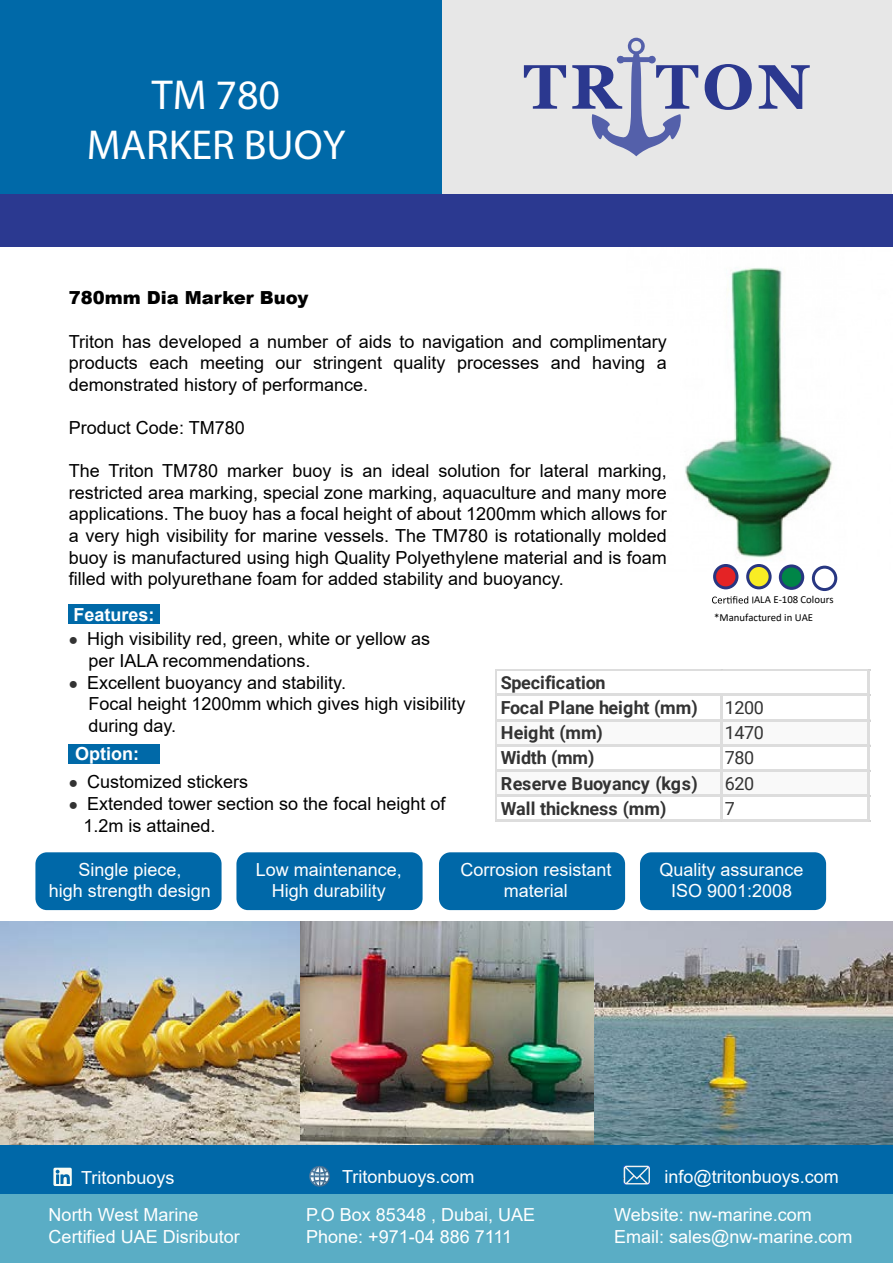
<style>
.page{position:relative;width:893px;height:1263px;background:#fff}
.page>*{position:absolute;margin:0;border:0;box-sizing:border-box;transform-origin:0 0}
.t1{font:42px/50.4px "Myriad Pro";color:#fff;text-align:center}
.t2{font:18px/21.6px "Arial";color:#000}
.t3{font:18px/21.6px "Arial";color:#fff;text-align:center}
.t4{font:700 18px "Roboto";color:#333}
.t5{font:900 18px "Arial";color:#000}
.t6{font:700 18px "Arial";color:#fff}
.t7{font:18px "Roboto";letter-spacing:-.03em;color:#333}
.t8{font:10.8px/17.1px "Calibri";color:#000}
.s1{font-size:16.2px;color:#333}
</style>
<div class="page">
<img style="left:299px;top:921px;width:594px;height:224px">
<img style="left:0;top:921px;width:299px;height:224px">
<div style="left:0;top:1145px;width:893px;height:41px;background:#0068a8"></div>
<div style="left:0;top:0;width:444px;height:194px;background:#0069a8"></div>
<div style="left:442px;top:0;width:449px;height:194px;background:#e7e7e7"></div>
<div style="left:0;top:1191px;width:893px;height:72px;background:#5aadc5"></div>
<div style="left:0;top:1146px;width:893px;height:48px;background:#0068a8"></div>
<svg style="left:309px;top:1166px;width:21px;height:21px"></svg>
<div style="left:0;top:194px;width:892px;height:52px;background:#2b3990"></div>
<svg style="left:524px;top:65px;width:42px;height:44px"></svg>
<svg style="left:705px;top:64px;width:47px;height:46px"></svg>
<svg style="left:759px;top:65px;width:51px;height:44px"></svg>
<svg style="left:572px;top:37px;width:126px;height:119px"></svg>
<svg style="left:53px;top:1168px;width:19px;height:18px"></svg>
<svg style="left:624px;top:1166px;width:26px;height:18px"></svg>
<img style="left:685px;top:267px;width:152px;height:309px">
<div style="left:497px;top:720px;width:373px;height:26px;background:#f9f9f9"></div>
<div style="left:497px;top:770px;width:373px;height:27px;background:#f9f9f9"></div>
<hr style="left:497px;top:670px;width:373px;height:1px;background:#ddd">
<hr style="left:497px;top:694px;width:373px;height:2px;background:#ddd">
<hr style="left:497px;top:719px;width:373px;height:2px;background:#ddd">
<hr style="left:497px;top:744px;width:373px;height:2px;background:#ddd">
<hr style="left:497px;top:769px;width:373px;height:3px;background:#ddd">
<hr style="left:497px;top:794px;width:373px;height:3px;background:#ddd">
<hr style="left:496px;top:670px;width:1px;height:152px;background:#ddd">
<hr style="left:720px;top:696px;width:2px;height:126px;background:#ddd">
<hr style="left:497px;top:819px;width:373px;height:3px;background:#ddd">
<hr style="left:868px;top:671px;width:2px;height:151px;background:#ddd">
<div style="left:68px;top:604px;width:92px;height:20px;background:#0069a8"></div>
<div style="left:68px;top:745px;width:92px;height:19px;background:#0069a8"></div>
<div style="left:813px;top:567px;width:23px;height:22px;background:#fff;border-radius:50%"></div>
<div style="left:812px;top:566px;width:25px;height:25px;border:3px solid #283782;border-radius:50%"></div>
<div style="left:715px;top:565px;width:22px;height:23px;background:#e42325;border-radius:50%"></div>
<div style="left:713px;top:564px;width:25px;height:25px;border:3px solid #283681;border-radius:50%"></div>
<div style="left:748px;top:565px;width:22px;height:23px;background:#f9ed24;border-radius:50%"></div>
<div style="left:746px;top:564px;width:26px;height:25px;border:3px solid #283681;border-radius:50%"></div>
<div style="left:780px;top:566px;width:23px;height:22px;background:#008547;border-radius:50%"></div>
<div style="left:779px;top:564px;width:25px;height:26px;border:3px solid #283681;border-radius:50%"></div>
<svg style="left:712px;top:596px;width:41px;height:7px"></svg>
<div style="left:439px;top:852px;width:186px;height:58px;background:#0068a8;border-radius:12px"></div>
<div style="left:236px;top:852px;width:187px;height:58px;background:#0068a8;border-radius:12px"></div>
<div style="left:35px;top:852px;width:187px;height:58px;background:#0068a8;border-radius:12px"></div>
<div style="left:640px;top:852px;width:186px;height:58px;background:#0068a8;border-radius:12px"></div>
<h1 class="t1" style="left:87px;top:69px;width:260px">TM 780<br>MARKER BUOY</h1>
<p class="t5" style="left:69px;top:285px;width:241px">780mm Dia Marker Buoy</p>
<p class="t2" style="left:69px;top:330px;width:599px;text-align:justify">Triton has developed a number of aids to navigation and complimentary products each meeting our stringent quality processes and having a demonstrated history of performance.</p>
<p class="t2" style="left:69px;top:417px;width:177px">Product Code: TM780</p>
<p class="t2" style="left:69px;top:460px;width:599px;text-align:justify">The Triton TM780 marker buoy is an ideal solution for lateral marking, restricted area marking, special zone marking, aquaculture and many more applications. The buoy has a focal height of about 1200mm which allows for a very high visibility for marine vessels. The TM780 is rotationally molded buoy is manufactured using high Quality Polyethylene material and is foam filled with polyurethane foam for added stability and buoyancy.</p>
<p class="t6" style="left:73px;top:602px;width:83px">Features:</p>
<p class="t8" style="left:714px;top:591px;width:121px;text-indent:40px">ALA E-108 Colours *Manufactured in UAE</p>
<p class="t2" style="left:88px;top:628px;width:343px;text-indent:-20px"><span class="s1">●</span> High visibility red, green, white or yellow as per IALA recommendations.</p>
<p class="t2" style="left:88px;top:671px;width:379px;text-indent:-20px"><span class="s1">●</span> Excellent buoyancy and stability.<br>Focal height 1200mm which gives high visibility during day.</p>
<p class="t2" style="left:68px;top:771px;width:181px"><span class="s1">●</span> Customized stickers</p>
<p class="t2" style="left:83px;top:793px;width:363px;text-indent:-15px"><span class="s1">●</span> Extended tower section so the focal height of<br>1.2m is attained.</p>
<p class="t6" style="left:75px;top:741px;width:65px">Option:</p>
<p class="t4" style="left:501px;top:670px;width:106px">Specification</p>
<p class="t4" style="left:501px;top:695px;width:198px">Focal Plane height (mm)</p>
<p class="t7" style="left:725px;top:695px;width:40px">1200</p>
<p class="t4" style="left:501px;top:720px;width:104px">Height (mm)</p>
<p class="t7" style="left:725px;top:720px;width:40px">1470</p>
<p class="t4" style="left:501px;top:745px;width:95px">Width (mm)</p>
<p class="t7" style="left:725px;top:745px;width:31px">780</p>
<p class="t4" style="left:501px;top:770px;width:198px">Reserve Buoyancy (kgs)</p>
<p class="t7" style="left:725px;top:770px;width:31px">620</p>
<p class="t4" style="left:501px;top:796px;width:167px">Wall thickness (mm)</p>
<p class="t7" style="left:725px;top:796px;width:12px">7</p>
<p class="t3" style="left:49px;top:858px;width:164px">Single piece,<br>high strength design</p>
<p class="t3" style="left:256px;top:858px;width:148px">Low maintenance,<br>High durability</p>
<p class="t3" style="left:460px;top:858px;width:153px">Corrosion resistant material</p>
<p class="t3" style="left:659px;top:858px;width:146px">Quality assurance<br>ISO 9001:2008</p>
<p class="t3" style="left:49px;top:1158px;width:151px;line-height:37.5px">Tritonbuoys<br>North West Marine</p>
<p class="t3" style="left:49px;top:1225px;width:193px">Certified UAE Disributor</p>
<p class="t3" style="left:342px;top:1165px;width:134px">Tritonbuoys.com</p>
<p class="t3" style="left:665px;top:1165px;width:176px">info@tritonbuoys.com</p>
<p class="t3" style="left:306px;top:1204px;width:230px;text-align:left">P.O Box 85348 , Dubai, UAE<br>Phone: +971-04 886 7111</p>
<p class="t3" style="left:614px;top:1204px;width:240px;text-align:left">Website: nw-marine.com<br>Email: sales@nw-marine.com</p>
</div>
